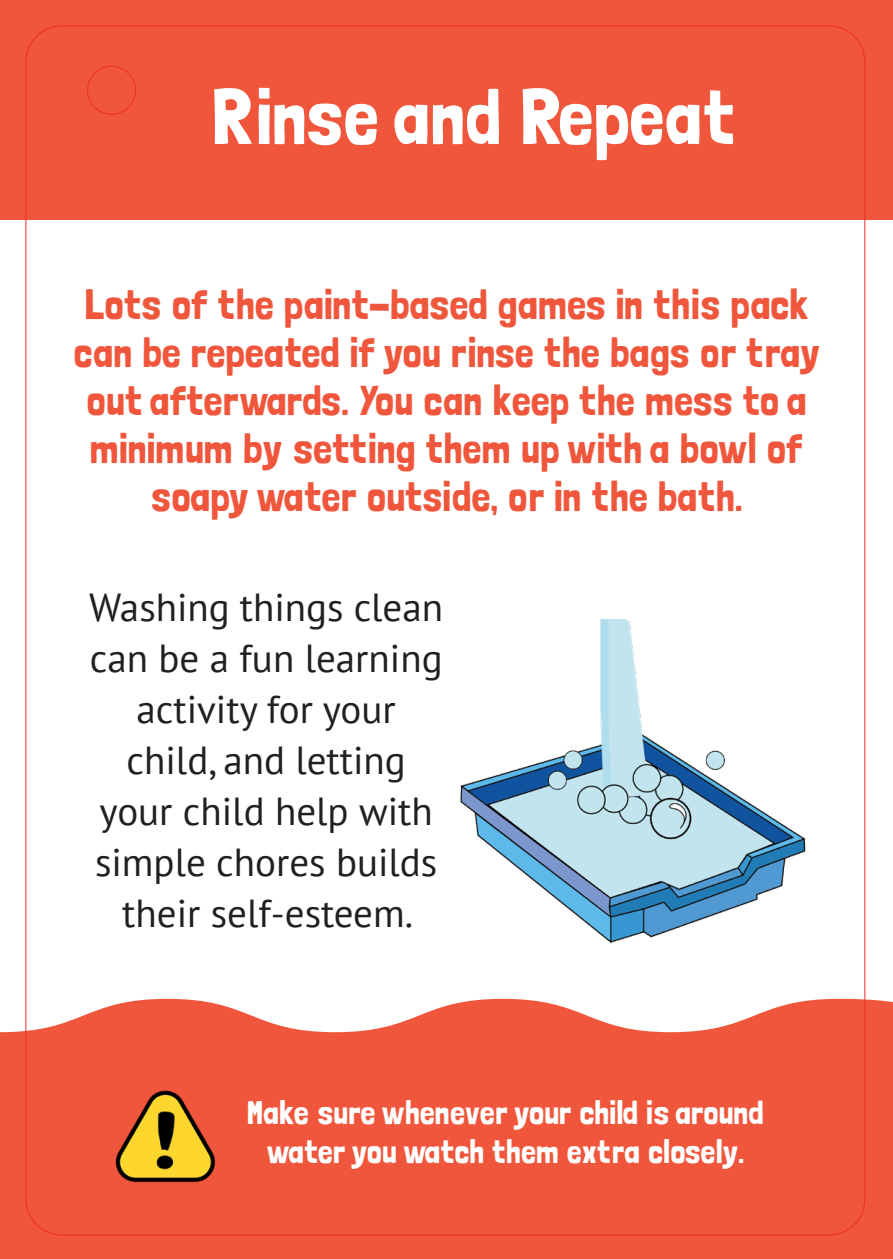
<style>
.page{position:relative;width:893px;height:1259px;background:#fff}
.page>*{position:absolute;margin:0;border:0;box-sizing:border-box;transform-origin:0 0}
.t1{font:78px "Londrina Solid";color:#fff}
.t2{font:42px/48px "Londrina Solid";color:#f0563b;text-align:center}
.t3{font:39px/51px "PT Sans";color:#231f20;text-align:center}
.t4{font:33px/39px "Londrina Solid";color:#fff;text-align:center}
</style>
<div class="page">
<div style="left:0;top:0;width:893px;height:219px;background:#f0563b"></div>
<svg style="left:0;top:981px;width:893px;height:278px;background:#f16b53"></svg>
<img style="left:460px;top:620px;width:346px;height:323px">
<img style="left:108px;top:1087px;width:111px;height:98px">
<div style="left:87px;top:66px;width:49px;height:49px;border:1px solid #ee2d2d;border-radius:50%"></div>
<p class="t1" style="left:212px;top:71px;width:524px">Rinse and Repeat</p>
<p class="t2" style="left:73px;top:280px;width:748px">Lots of the paint-based games in this pack can be repeated if you rinse the bags or tray out afterwards. You can keep the mess to a minimum by setting them up with a bowl of soapy water outside, or in the bath.</p>
<p class="t3" style="left:89px;top:581px;width:355px">Washing things clean can be a fun learning activity for your child, and letting your child help with simple chores builds their self-esteem.</p>
<p class="t4" style="left:247px;top:1092px;width:518px">Make sure whenever your child is around water you watch them extra closely.</p>
</div>
